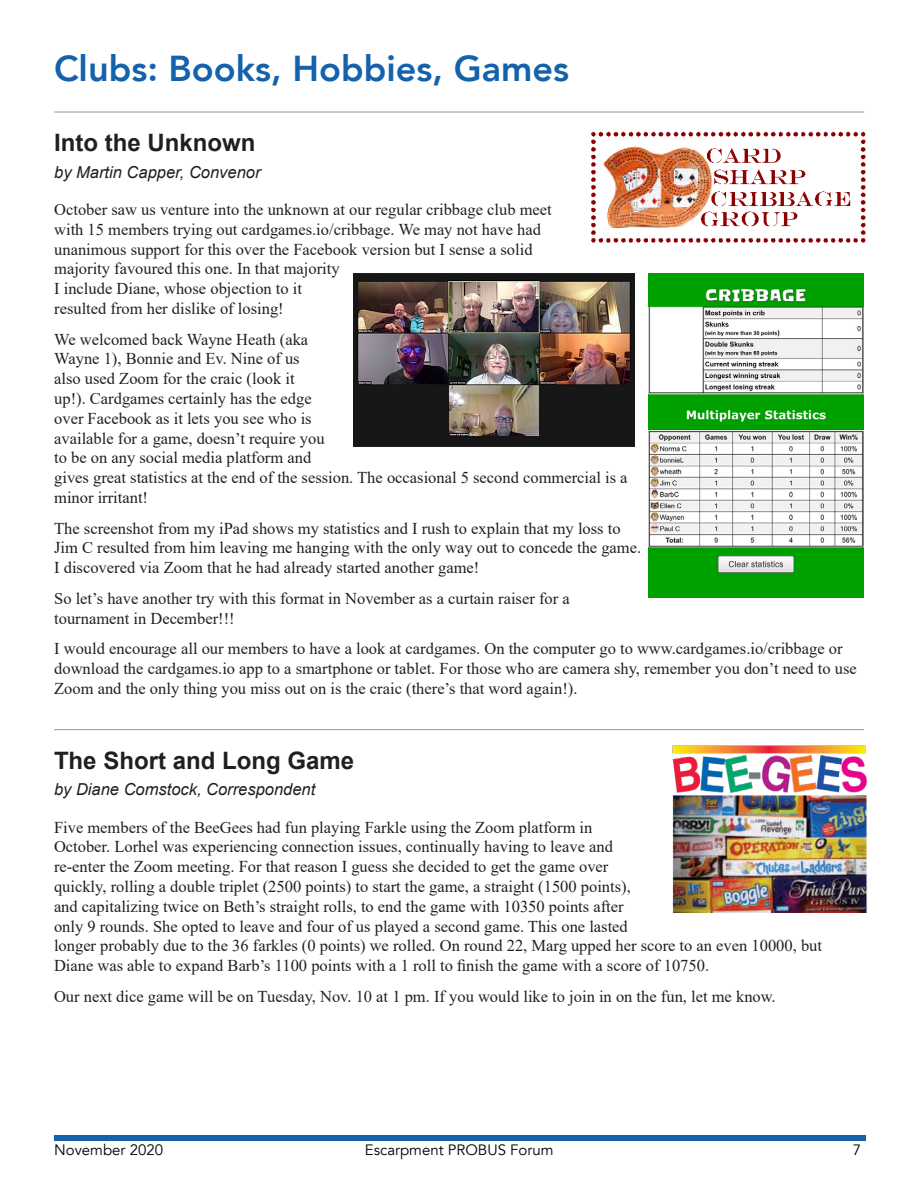
<style>
.page{position:relative;width:918px;height:1188px;background:#fff}
.page>*{position:absolute;margin:0;border:0;box-sizing:border-box;transform-origin:0 0}
.Headline{font:800 36px "Avenir LT";color:#1461ac}
.t1{font:700 24px "Arial";color:#231f20}
.t2{font:16.5px/19.8px "Times New Roman";color:#231f20}
.Author{font:italic 16.5px "Arial";color:#231f20}
.t3{font:15px "Avenir LT";color:#000}
</style>
<div class="page">
<div style="left:54px;top:1135px;width:811px;height:6px;background:#1461ac"></div>
<hr style="left:54px;top:112px;width:810px;height:1px;background:#939598">
<img style="left:591px;top:131px;width:275px;height:112px">
<img style="left:353px;top:274px;width:281px;height:173px">
<hr style="left:54px;top:729px;width:810px;height:1px;background:#939598">
<img style="left:672px;top:745px;width:195px;height:167px">
<img style="left:648px;top:274px;width:216px;height:324px">
<p class="Headline" style="left:54px;top:47px;width:517px">Clubs: Books, Hobbies, Games</p>
<p class="t1" style="left:54px;top:126px;width:203px">Into the Unknown</p>
<p class="Author" style="left:54px;top:161px;width:208px">by Martin Capper, Convenor</p>
<p class="t2" style="left:54px;top:199px;width:499px">October saw us venture into the unknown at our regular cribbage club meet with 15 members trying out cardgames.io/cribbage. We may not have had unanimous support for this over the Facebook version but I sense a solid majority favoured this one. In that majority<br>I include Diane, whose objection to it<br>resulted from her dislike of losing!</p>
<p class="t2" style="left:54px;top:329px;width:575px">We welcomed back Wayne Heath (aka<br>Wayne 1), Bonnie and Ev. Nine of us<br>also used Zoom for the craic (look it<br>up!). Cardgames certainly has the edge<br>over Facebook as it lets you see who is<br>available for a game, doesn’t require you<br>to be on any social media platform and<br>gives great statistics at the end of the session. The occasional 5 second commercial is a minor irritant!</p>
<p class="t2" style="left:54px;top:518px;width:589px">The screenshot from my iPad shows my statistics and I rush to explain that my loss to<br>Jim C resulted from him leaving me hanging with the only way out to concede the game.<br>I discovered via Zoom that he had already started another game!</p>
<p class="t2" style="left:54px;top:588px;width:517px">So let’s have another try with this format in November as a curtain raiser for a tournament in December!!!</p>
<p class="t2" style="left:54px;top:638px;width:804px">I would encourage all our members to have a look at cardgames. On the computer go to www.cardgames.io/cribbage or download the cardgames.io app to a smartphone or tablet. For those who are camera shy, remember you don’t need to use<br>Zoom and the only thing you miss out on is the craic (there’s that word again!).</p>
<p class="t1" style="left:54px;top:743px;width:302px">The Short and Long Game</p>
<p class="Author" style="left:54px;top:779px;width:263px">by Diane Comstock, Correspondent</p>
<p class="t2" style="left:54px;top:817px;width:770px">Five members of the BeeGees had fun playing Farkle using the Zoom platform in<br>October. Lorhel was experiencing connection issues, continually having to leave and<br>re-enter the Zoom meeting. For that reason I guess she decided to get the game over<br>quickly, rolling a double triplet (2500 points) to start the game, a straight (1500 points),<br>and capitalizing twice on Beth’s straight rolls, to end the game with 10350 points after<br>only 9 rounds. She opted to leave and four of us played a second game. This one lasted<br>longer probably due to the 36 farkles (0 points) we rolled. On round 22, Marg upped her score to an even 10000, but Diane was able to expand Barb’s 1100 points with a 1 roll to finish the game with a score of 10750.</p>
<p class="t2" style="left:54px;top:986px;width:723px">Our next dice game will be on Tuesday, Nov. 10 at 1 pm. If you would like to join in on the fun, let me know.</p>
<p class="t3" style="left:54px;top:1141px;width:110px">November 2020</p>
<p class="t3" style="left:365px;top:1141px;width:190px">Escarpment PROBUS Forum</p>
<p class="t3" style="left:853px;top:1141px;width:10px">7</p>
</div>
